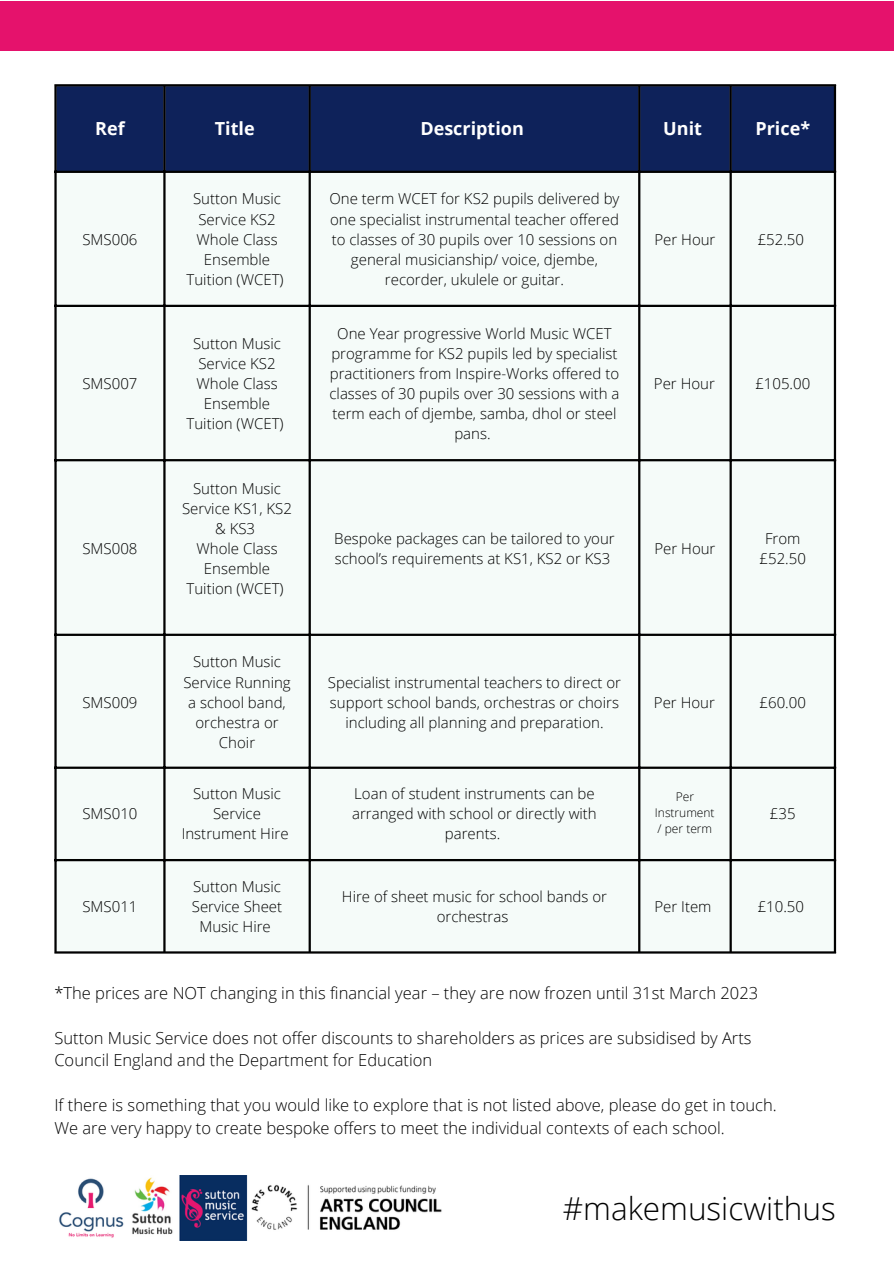
<style>
.page{position:relative;width:894px;height:1264px;background:#fff}
.page>*{position:absolute;margin:0;border:0;box-sizing:border-box;transform-origin:0 0}
.t1{font:300 31.5px "Open Sans";color:#000}
.t2{font:700 18px "Open Sans";color:#fff}
.t3{font:300 16.5px/22.5px "Open Sans";color:#000}
.t4{font:300 15px/20px "Open Sans";color:#000;text-align:center}
.t5{font:300 12px/16px "Open Sans";color:#000;text-align:center}
</style>
<div class="page">
<img style="left:59px;top:1175px;width:383px;height:65px">
<div style="left:0;top:2px;width:893px;height:49px;background:#e5126c"></div>
<div style="left:57px;top:86px;width:776px;height:85px;background:#0e225a"></div>
<div style="left:57px;top:173px;width:776px;height:778px;background:#f5fbf9"></div>
<hr style="left:54px;top:86px;width:3px;height:865px;background:#000">
<hr style="left:163px;top:86px;width:2px;height:865px;background:#000">
<hr style="left:308px;top:86px;width:3px;height:865px;background:#000">
<hr style="left:638px;top:86px;width:2px;height:865px;background:#000">
<hr style="left:729px;top:86px;width:2px;height:865px;background:#000">
<hr style="left:833px;top:86px;width:2px;height:865px;background:#000">
<hr style="left:54px;top:84px;width:781px;height:2px;background:#000">
<hr style="left:54px;top:171px;width:781px;height:2px;background:#000">
<hr style="left:54px;top:305px;width:781px;height:2px;background:#000">
<hr style="left:54px;top:459px;width:781px;height:2px;background:#000">
<hr style="left:54px;top:633px;width:781px;height:3px;background:#000">
<hr style="left:54px;top:766px;width:781px;height:2px;background:#000">
<hr style="left:54px;top:859px;width:781px;height:2px;background:#000">
<hr style="left:54px;top:951px;width:781px;height:2px;background:#000">
<p class="t2" style="left:95px;top:116px;width:31px">Ref</p>
<p class="t2" style="left:215px;top:116px;width:41px">Title</p>
<p class="t2" style="left:420px;top:116px;width:105px">Description</p>
<p class="t2" style="left:663px;top:116px;width:40px">Unit</p>
<p class="t2" style="left:755px;top:116px;width:56px">Price*</p>
<p class="t4" style="left:82px;top:229px;width:56px">SMS006</p>
<p class="t4" style="left:82px;top:373px;width:56px">SMS007</p>
<p class="t4" style="left:82px;top:538px;width:56px">SMS008</p>
<p class="t4" style="left:82px;top:691px;width:56px">SMS009</p>
<p class="t4" style="left:82px;top:803px;width:56px">SMS010</p>
<p class="t4" style="left:82px;top:896px;width:56px">SMS011</p>
<p class="t4" style="left:186px;top:189px;width:99px">Sutton Music<br>Service KS2<br>Whole Class<br>Ensemble<br>Tuition (WCET)</p>
<p class="t4" style="left:329px;top:189px;width:291px">One term WCET for KS2 pupils delivered by one specialist instrumental teacher offered to classes of 30 pupils over 10 sessions on general musicianship/ voice, djembe, recorder, ukulele or guitar.</p>
<p class="t4" style="left:186px;top:333px;width:99px">Sutton Music<br>Service KS2<br>Whole Class<br>Ensemble<br>Tuition (WCET)</p>
<p class="t4" style="left:329px;top:323px;width:291px">One Year progressive World Music WCET programme for KS2 pupils led by specialist practitioners from Inspire-Works offered to classes of 30 pupils over 30 sessions with a term each of djembe, samba, dhol or steel pans.</p>
<p class="t4" style="left:654px;top:229px;width:62px">Per Hour</p>
<p class="t4" style="left:757px;top:229px;width:48px">£52.50</p>
<p class="t4" style="left:653px;top:373px;width:62px">Per Hour</p>
<p class="t4" style="left:755px;top:373px;width:56px">£105.00</p>
<p class="t4" style="left:182px;top:478px;width:111px">Sutton Music<br>Service KS1, KS2 &amp; KS3</p>
<p class="t4" style="left:186px;top:538px;width:99px">Whole Class<br>Ensemble<br>Tuition (WCET)</p>
<p class="t4" style="left:334px;top:528px;width:282px;text-align:left">Bespoke packages can be tailored to your school’s requirements at KS1, KS2 or KS3</p>
<p class="t4" style="left:654px;top:538px;width:62px">Per Hour</p>
<p class="t4" style="left:759px;top:528px;width:48px">From £52.50</p>
<p class="t4" style="left:183px;top:651px;width:109px">Sutton Music<br>Service Running a school band, orchestra or<br>Choir</p>
<p class="t4" style="left:328px;top:671px;width:294px">Specialist instrumental teachers to direct or support school bands, orchestras or choirs including all planning and preparation.</p>
<p class="t4" style="left:653px;top:691px;width:62px">Per Hour</p>
<p class="t4" style="left:759px;top:691px;width:48px">£60.00</p>
<p class="t4" style="left:182px;top:783px;width:108px">Sutton Music<br>Service<br>Instrument Hire</p>
<p class="t4" style="left:352px;top:783px;width:246px">Loan of student instruments can be arranged with school or directly with parents.</p>
<p class="t5" style="left:654px;top:788px;width:61px">Per<br>Instrument / per term</p>
<p class="t4" style="left:769px;top:803px;width:27px">£35</p>
<p class="t4" style="left:192px;top:876px;width:92px">Sutton Music<br>Service Sheet<br>Music Hire</p>
<p class="t4" style="left:342px;top:886px;width:266px">Hire of sheet music for school bands or orchestras</p>
<p class="t4" style="left:654px;top:896px;width:59px">Per Item</p>
<p class="t4" style="left:757px;top:896px;width:48px">£10.50</p>
<p class="t3" style="left:54px;top:980px;width:705px">*The prices are NOT changing in this financial year – they are now frozen until 31st March 2023</p>
<p class="t3" style="left:54px;top:1025px;width:698px">Sutton Music Service does not offer discounts to shareholders as prices are subsidised by Arts<br>Council England and the Department for Education</p>
<p class="t3" style="left:54px;top:1093px;width:723px">If there is something that you would like to explore that is not listed above, please do get in touch.<br>We are very happy to create bespoke offers to meet the individual contexts of each school.</p>
<p class="t1" style="left:562px;top:1186px;width:274px">#makemusicwithus</p>
</div>
